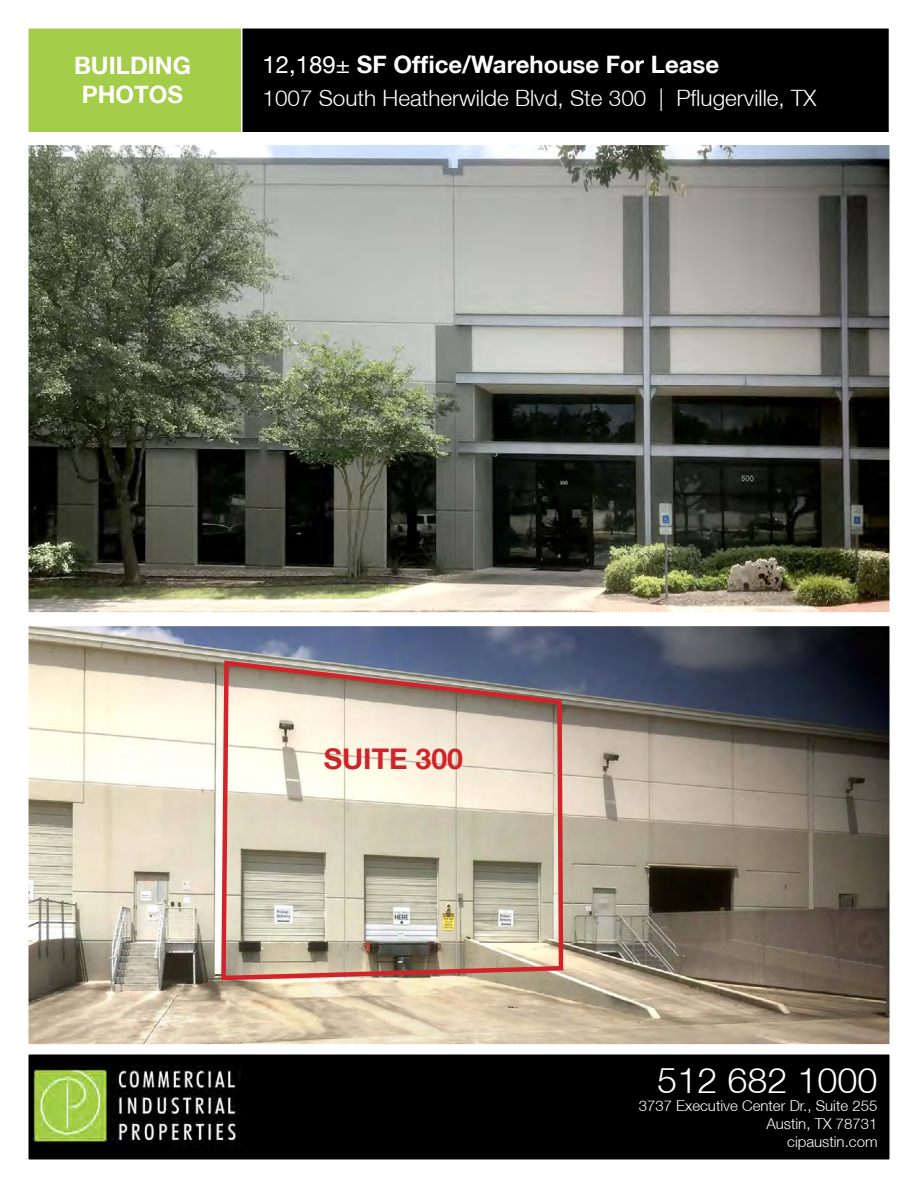
<style>
.page{position:relative;width:918px;height:1188px;background:#fff}
.page>*{position:absolute;margin:0;border:0;box-sizing:border-box;transform-origin:0 0}
.t1{font:300 36px "Helvetica Neue LT";color:#fff}
.t2{font:700 28.5px "Helvetica Neue LT";color:#d1232a}
.t3{font:700 24px "Helvetica Neue LT";color:#fff}
.t4{font:300 22.5px "Helvetica Neue LT";color:#fff}
.t5{font:300 15px/18px "Helvetica Neue LT";color:#fff;text-align:right}
.s1{font-weight:400}
</style>
<div class="page">
<div style="left:28px;top:27px;width:862px;height:107px;background:#000;border:2px solid #fff"></div>
<div style="left:28px;top:27px;width:215px;height:107px;background:#a4cd49"></div>
<div style="left:27px;top:1053px;width:864px;height:108px;background:#000;border:2px solid #fff"></div>
<img style="left:33px;top:1066px;width:207px;height:78px">
<img style="left:30px;top:628px;width:858px;height:415px">
<div style="left:27px;top:625px;width:864px;height:421px;border:2px solid #fff"></div>
<img style="left:30px;top:147px;width:858px;height:464px">
<svg style="left:219px;top:658px;width:347px;height:325px;background:#c8baab"></svg>
<p class="t3" style="left:74px;top:51px;width:118px">BUILDING</p>
<p class="t3" style="left:82px;top:80px;width:103px">PHOTOS</p>
<h3 class="t3" style="left:262px;top:49px;width:458px"><span class="s1">12,189±</span> SF Office/Warehouse For Lease</h3>
<h3 class="t4" style="left:262px;top:85px;width:555px">1007 South Heatherwilde Blvd, Ste 300 | Pflugerville, TX</h3>
<p class="t2" style="left:324px;top:741px;width:141px">SUITE 300</p>
<h1 class="t1" style="left:657px;top:1058px;width:222px">512 682 1000</h1>
<p class="t5" style="left:639px;top:1096px;width:240px">3737 Executive Center Dr., Suite 255<br>Austin, TX 78731<br>cipaustin.com</p>
</div>
